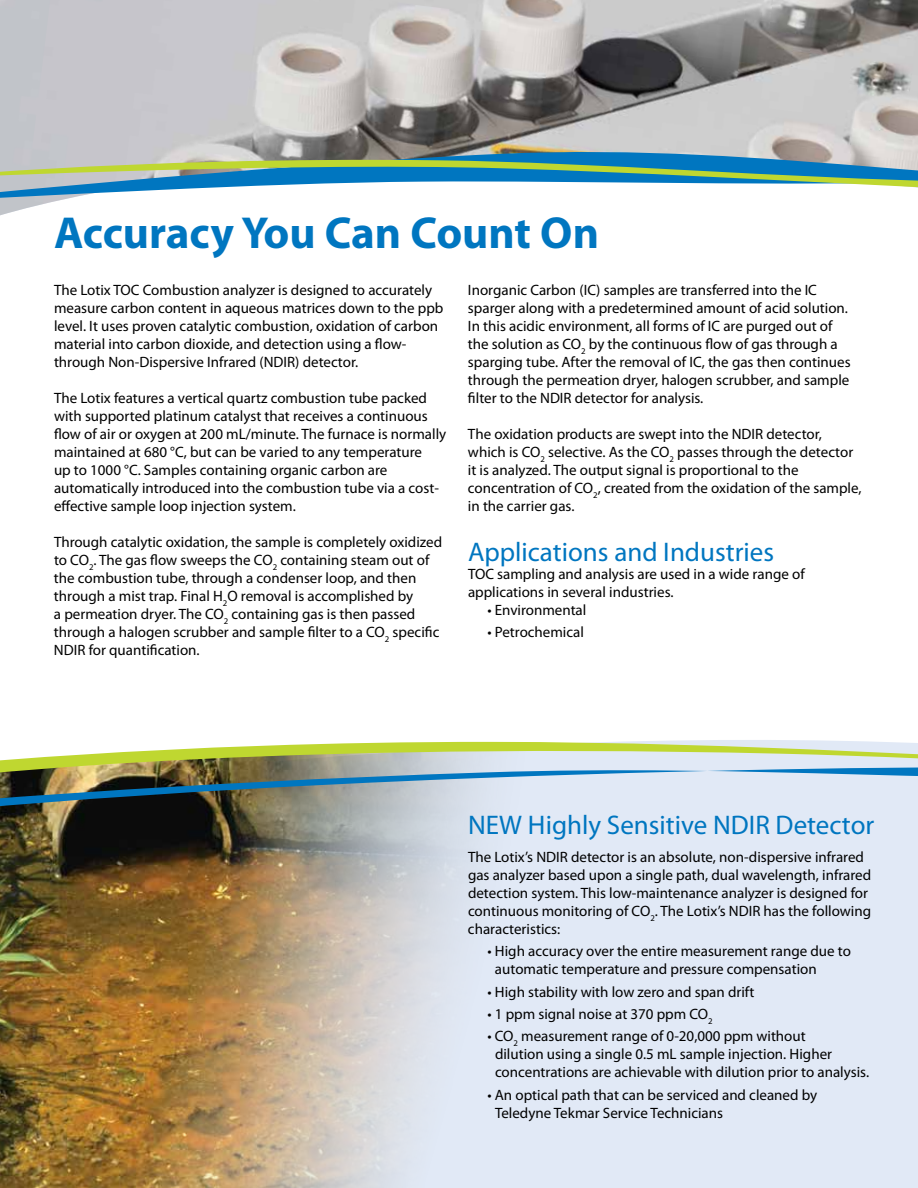
<style>
.page{position:relative;width:918px;height:1188px;background:#fff}
.page>*{position:absolute;margin:0;border:0;box-sizing:border-box;transform-origin:0 0}
.t1{font:700 45px "Myriad Pro";color:#0076c0}
.t2{font:27px "Myriad Pro";color:#0076c0}
.t3{font:15px/18px "Myriad Pro";color:#000}
</style>
<div class="page">
<div style="left:606px;top:813px;width:312px;height:375px;background:#e1e9f6"></div>
<img style="left:0;top:813px;width:606px;height:375px">
<svg style="left:0;top:781px;width:918px;height:32px;background:#a0acb3"></svg>
<svg style="left:0;top:740px;width:918px;height:41px;background:#bac7a7"></svg>
<img style="left:0;top:0;width:918px;height:215px">
<svg style="left:0;top:92px;width:918px;height:112px;background:#bdbbbb"></svg>
<svg style="left:0;top:136px;width:918px;height:61px"></svg>
<h1 class="t1" style="left:54px;top:203px;width:547px">Accuracy You Can Count On</h1>
<p class="t3" style="left:54px;top:280px;width:391px">The Lotix TOC Combustion analyzer is designed to accurately measure carbon content in aqueous matrices down to the ppb level. It uses proven catalytic combustion, oxidation of carbon material into carbon dioxide, and detection using a flow&shy;through Non-Dispersive Infrared (NDIR) detector.</p>
<p class="t3" style="left:54px;top:388px;width:394px">The Lotix features a vertical quartz combustion tube packed with supported platinum catalyst that receives a continuous flow of air or oxygen at 200 mL/minute. The furnace is normally maintained at 680 °C, but can be varied to any temperature<br>up to 1000 °C. Samples containing organic carbon are automatically introduced into the combustion tube via a cost&shy;effective sample loop injection system.</p>
<p class="t3" style="left:54px;top:532px;width:390px">Through catalytic oxidation, the sample is completely oxidized to CO<sub>2</sub>. The gas flow sweeps the CO<sub>2</sub> containing steam out of the combustion tube, through a condenser loop, and then through a mist trap. Final H<sub>2</sub>O removal is accomplished by<br>a permeation dryer. The CO<sub>2</sub> containing gas is then passed through a halogen scrubber and sample filter to a CO<sub>2</sub> specific NDIR for quantification.</p>
<p class="t3" style="left:468px;top:280px;width:384px">Inorganic Carbon (IC) samples are transferred into the IC sparger along with a predetermined amount of acid solution.<br>In this acidic environment, all forms of IC are purged out of the solution as CO<sub>2</sub> by the continuous flow of gas through a sparging tube. After the removal of IC, the gas then continues through the permeation dryer, halogen scrubber, and sample filter to the NDIR detector for analysis.</p>
<p class="t3" style="left:468px;top:424px;width:395px">The oxidation products are swept into the NDIR detector, which is CO<sub>2</sub> selective. As the CO<sub>2</sub> passes through the detector it is analyzed. The output signal is proportional to the concentration of CO<sub>2</sub>, created from the oxidation of the sample, in the carrier gas.</p>
<h2 class="t2" style="left:468px;top:535px;width:308px">Applications and Industries</h2>
<p class="t3" style="left:468px;top:565px;width:338px">TOC sampling and analysis are used in a wide range of applications in several industries.</p>
<p class="t3" style="left:487px;top:601px;width:100px">• Environmental</p>
<p class="t3" style="left:487px;top:623px;width:98px">• Petrochemical</p>
<h2 class="t2" style="left:468px;top:808px;width:408px">NEW Highly Sensitive NDIR Detector</h2>
<p class="t3" style="left:468px;top:848px;width:405px">The Lotix’s NDIR detector is an absolute, non-dispersive infrared gas analyzer based upon a single path, dual wavelength, infrared detection system. This low-maintenance analyzer is designed for continuous monitoring of CO<sub>2</sub>. The Lotix’s NDIR has the following characteristics:</p>
<p class="t3" style="left:495px;top:942px;width:357px;text-indent:-8px">• High accuracy over the entire measurement range due to automatic temperature and pressure compensation</p>
<p class="t3" style="left:487px;top:982px;width:269px">• High stability with low zero and span drift</p>
<p class="t3" style="left:487px;top:1005px;width:227px">• 1 ppm signal noise at 370 ppm CO<sub>2</sub></p>
<p class="t3" style="left:495px;top:1027px;width:376px;text-indent:-8px">• CO<sub>2</sub> measurement range of 0-20,000 ppm without<br>dilution using a single 0.5 mL sample injection. Higher concentrations are achievable with dilution prior to analysis.</p>
<p class="t3" style="left:495px;top:1085px;width:324px;text-indent:-8px">• An optical path that can be serviced and cleaned by<br>Teledyne Tekmar Service Technicians</p>
</div>
